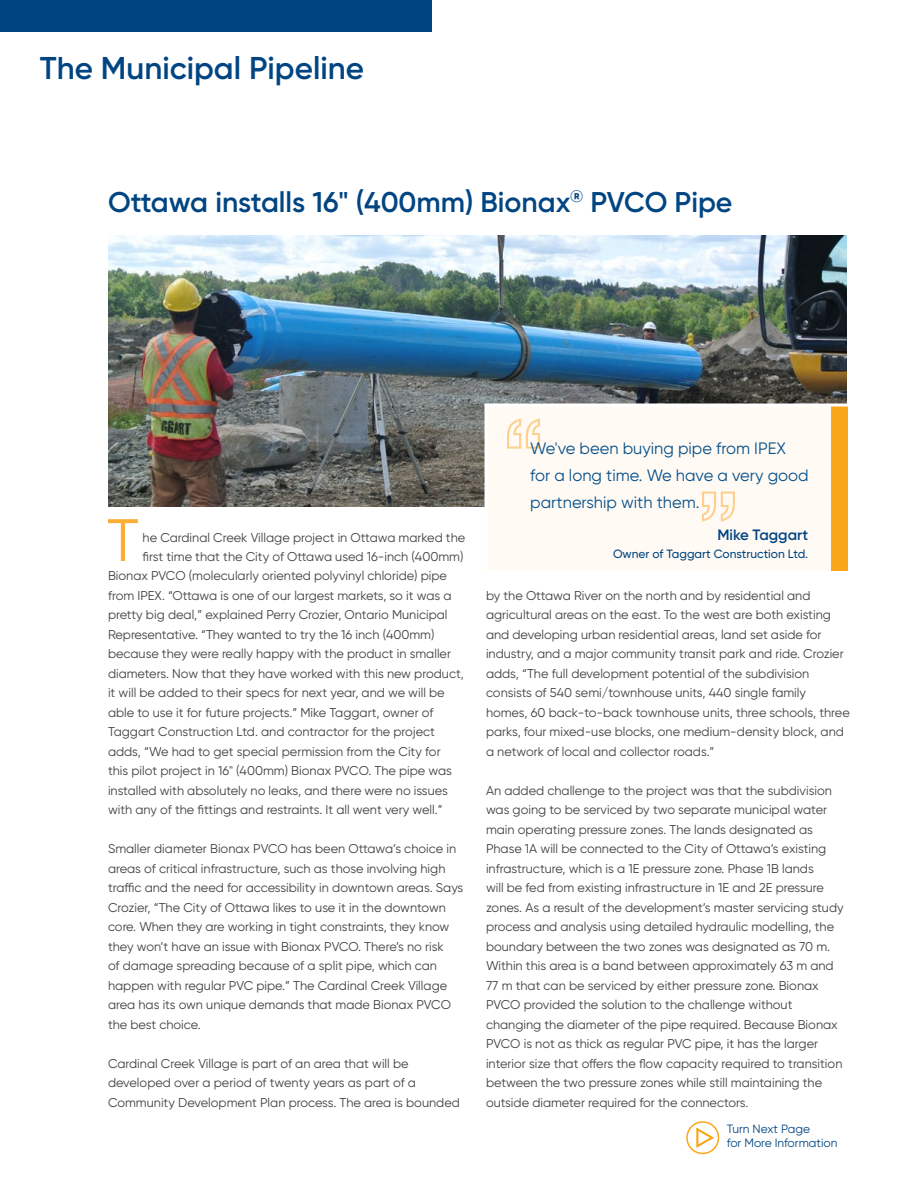
<style>
.page{position:relative;width:918px;height:1188px;background:#fff}
.page>*{position:absolute;margin:0;border:0;box-sizing:border-box;transform-origin:0 0}
.t1{font:59.7px "Gilroy";color:#fbae34}
.t2{font:600 31.5px "Gilroy";color:#004582}
.t3{font:600 28.5px "Gilroy";color:#004582}
.t4{font:16.5px/27px "Gilroy";color:#06508b}
.t5{font:600 15px "Gilroy";color:#004582}
.t6{font:12.75px/19.5px "Gilroy";color:#414042}
.t7{font:12px/14.4px "Gilroy";color:#004582}
.t8{font:500 12px "Gilroy";color:#004582}
</style>
<div class="page">
<div style="left:686px;top:1121px;width:33px;height:33px;border:2px solid #faa61a;border-radius:50%"></div>
<svg style="left:696px;top:1127px;width:18px;height:21px"></svg>
<div style="left:0;top:0;width:432px;height:31px;background:#004582"></div>
<img style="left:108px;top:235px;width:739px;height:271px">
<svg style="left:483px;top:402px;width:365px;height:169px"></svg>
<h2 class="t2" style="left:40px;top:49px;width:326px">The Municipal Pipeline</h2>
<h3 class="t3" style="left:108px;top:184px;width:626px">Ottawa installs 16" (400mm) Bionax<sup>®</sup> PVCO Pipe</h3>
<h1 class="t1" style="left:107px;top:504px;width:34px">T</h1>
<p class="t6" style="left:143px;top:527px;width:324px">he Cardinal Creek Village project in Ottawa marked the</p>
<p class="t6" style="left:143px;top:547px;width:322px">first time that the City of Ottawa used 16-inch (400mm)</p>
<p class="t6" style="left:108px;top:566px;width:341px">Bionax PVCO (molecularly oriented polyvinyl chloride) pipe</p>
<p class="t6" style="left:108px;top:586px;width:345px">from IPEX. “Ottawa is one of our largest markets, so it was a</p>
<p class="t6" style="left:108px;top:605px;width:341px">pretty big deal,” explained Perry Crozier, Ontario Municipal</p>
<p class="t6" style="left:108px;top:625px;width:328px">Representative. “They wanted to try the 16 inch (400mm)</p>
<p class="t6" style="left:108px;top:644px;width:345px">because they were really happy with the product in smaller</p>
<p class="t6" style="left:108px;top:664px;width:357px">diameters. Now that they have worked with this new product,</p>
<p class="t6" style="left:108px;top:683px;width:338px">it will be added to their specs for next year, and we will be</p>
<p class="t6" style="left:108px;top:703px;width:327px">able to use it for future projects.” Mike Taggart, owner of</p>
<p class="t6" style="left:108px;top:722px;width:329px">Taggart Construction Ltd. and contractor for the project</p>
<p class="t6" style="left:108px;top:742px;width:334px">adds, “We had to get special permission from the City for</p>
<p class="t6" style="left:108px;top:761px;width:346px">this pilot project in 16" (400mm) Bionax PVCO. The pipe was</p>
<p class="t6" style="left:108px;top:781px;width:341px">installed with absolutely no leaks, and there were no issues</p>
<p class="t6" style="left:108px;top:800px;width:336px">with any of the fittings and restraints. It all went very well.”</p>
<p class="t6" style="left:108px;top:839px;width:357px">Smaller diameter Bionax PVCO has been Ottawa’s choice in areas of critical infrastructure, such as those involving high traffic and the need for accessibility in downtown areas. Says Crozier, “The City of Ottawa likes to use it in the downtown core. When they are working in tight constraints, they know they won’t have an issue with Bionax PVCO. There’s no risk<br>of damage spreading because of a split pipe, which can happen with regular PVC pipe.” The Cardinal Creek Village area has its own unique demands that made Bionax PVCO the best choice.</p>
<p class="t6" style="left:108px;top:1054px;width:353px">Cardinal Creek Village is part of an area that will be developed over a period of twenty years as part of a<br>Community Development Plan process. The area is bounded</p>
<p class="t4" style="left:530px;top:434px;width:280px">We've been buying pipe from IPEX for a long time. We have a very good partnership with them.</p>
<p class="t5" style="left:717px;top:526px;width:92px">Mike Taggart</p>
<p class="t8" style="left:613px;top:546px;width:197px">Owner of Taggart Construction Ltd.</p>
<p class="t6" style="left:486px;top:586px;width:365px">by the Ottawa River on the north and by residential and agricultural areas on the east. To the west are both existing and developing urban residential areas, land set aside for industry, and a major community transit park and ride. Crozier adds, “The full development potential of the subdivision consists of 540 semi/townhouse units, 440 single family homes, 60 back-to-back townhouse units, three schools, three parks, four mixed-use blocks, one medium-density block, and a network of local and collector roads.”</p>
<p class="t6" style="left:486px;top:780px;width:359px">An added challenge to the project was that the subdivision was going to be serviced by two separate municipal water main operating pressure zones. The lands designated as Phase 1A will be connected to the City of Ottawa’s existing infrastructure, which is a 1E pressure zone. Phase 1B lands<br>will be fed from existing infrastructure in 1E and 2E pressure zones. As a result of the development’s master servicing study process and analysis using detailed hydraulic modelling, the boundary between the two zones was designated as 70 m.<br>Within this area is a band between approximately 63 m and 77 m that can be serviced by either pressure zone. Bionax PVCO provided the solution to the challenge without changing the diameter of the pipe required. Because Bionax PVCO is not as thick as regular PVC pipe, it has the larger interior size that offers the flow capacity required to transition between the two pressure zones while still maintaining the outside diameter required for the connectors.</p>
<p class="t7" style="left:727px;top:1121px;width:112px">Turn Next Page<br>for More Information</p>
</div>
